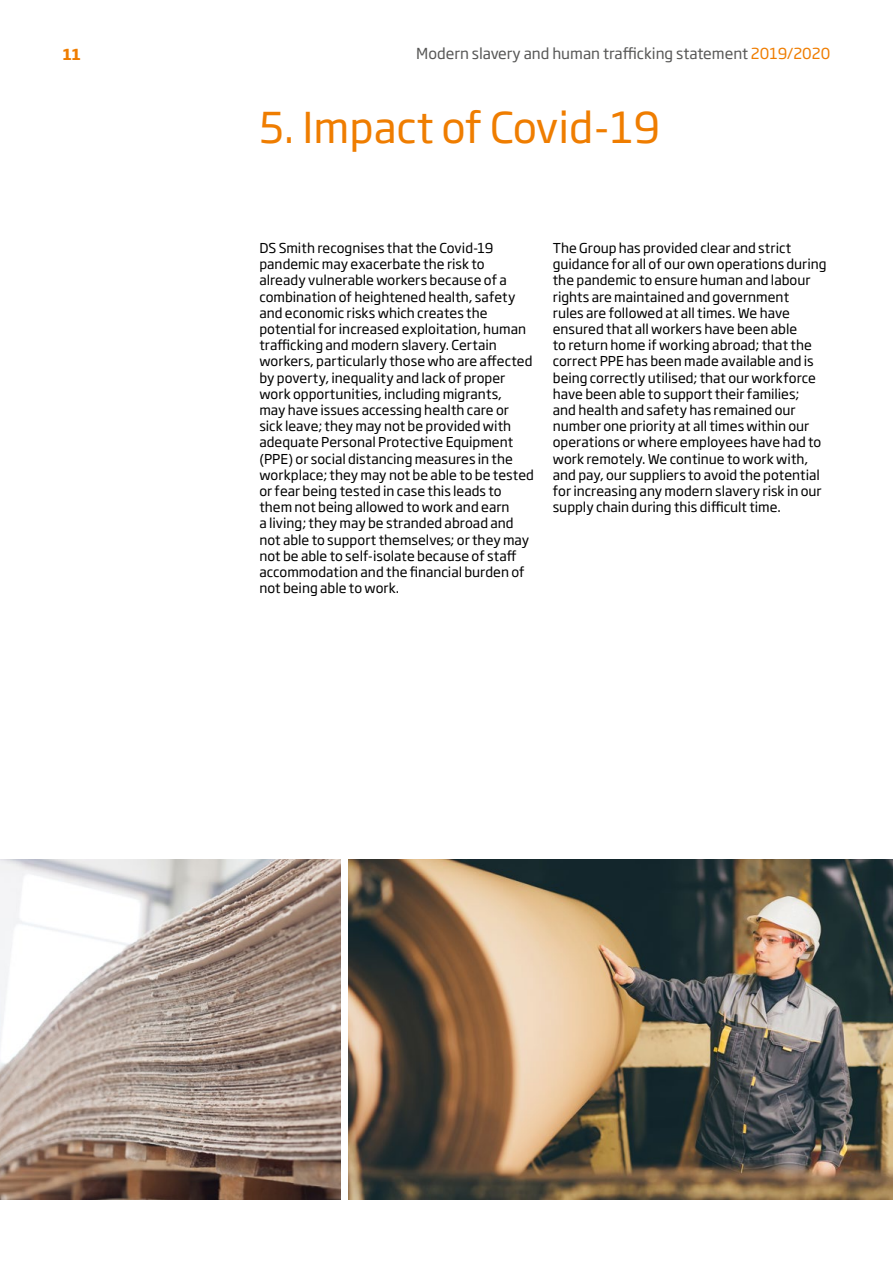
<style>
.page{position:relative;width:893px;height:1263px;background:#fff}
.page>*{position:absolute;margin:0;border:0;box-sizing:border-box;transform-origin:0 0}
.t1{font:42px "Soho Gothic Pro";color:#ef7d00}
.t2{font:15px "Soho Gothic Pro";color:#575756}
.t3{font:700 15px "Soho Gothic Pro";color:#ef7d00}
.t4{font:13.5px/16.2px "Soho Gothic Pro";color:#000}
.s1{color:#ef7d00}
</style>
<div class="page">
<img style="left:0;top:859px;width:340px;height:340px">
<img style="left:349px;top:859px;width:544px;height:340px">
<p class="t3" style="left:63px;top:42px;width:20px">11</p>
<p class="t2" style="left:416px;top:41px;width:416px">Modern slavery and human trafficking statement <span class="s1">2019/2020</span></p>
<h1 class="t1" style="left:259px;top:95px;width:402px">5. Impact of Covid-19</h1>
<p class="t4" style="left:259px;top:239px;width:276px">DS Smith recognises that the Covid-19 pandemic may exacerbate the risk to already vulnerable workers because of a combination of heightened health, safety and economic risks which creates the potential for increased exploitation, human trafficking and modern slavery. Certain workers, particularly those who are affected by poverty, inequality and lack of proper work opportunities, including migrants,<br>may have issues accessing health care or sick leave; they may not be provided with adequate Personal Protective Equipment (PPE) or social distancing measures in the workplace; they may not be able to be tested or fear being tested in case this leads to them not being allowed to work and earn<br>a living; they may be stranded abroad and not able to support themselves; or they may not be able to self-isolate because of staff accommodation and the financial burden of not being able to work.</p>
<p class="t4" style="left:553px;top:239px;width:275px">The Group has provided clear and strict guidance for all of our own operations during the pandemic to ensure human and labour rights are maintained and government<br>rules are followed at all times. We have ensured that all workers have been able<br>to return home if working abroad; that the correct PPE has been made available and is being correctly utilised; that our workforce have been able to support their families;<br>and health and safety has remained our number one priority at all times within our operations or where employees have had to work remotely. We continue to work with, and pay, our suppliers to avoid the potential for increasing any modern slavery risk in our supply chain during this difficult time.</p>
</div>
